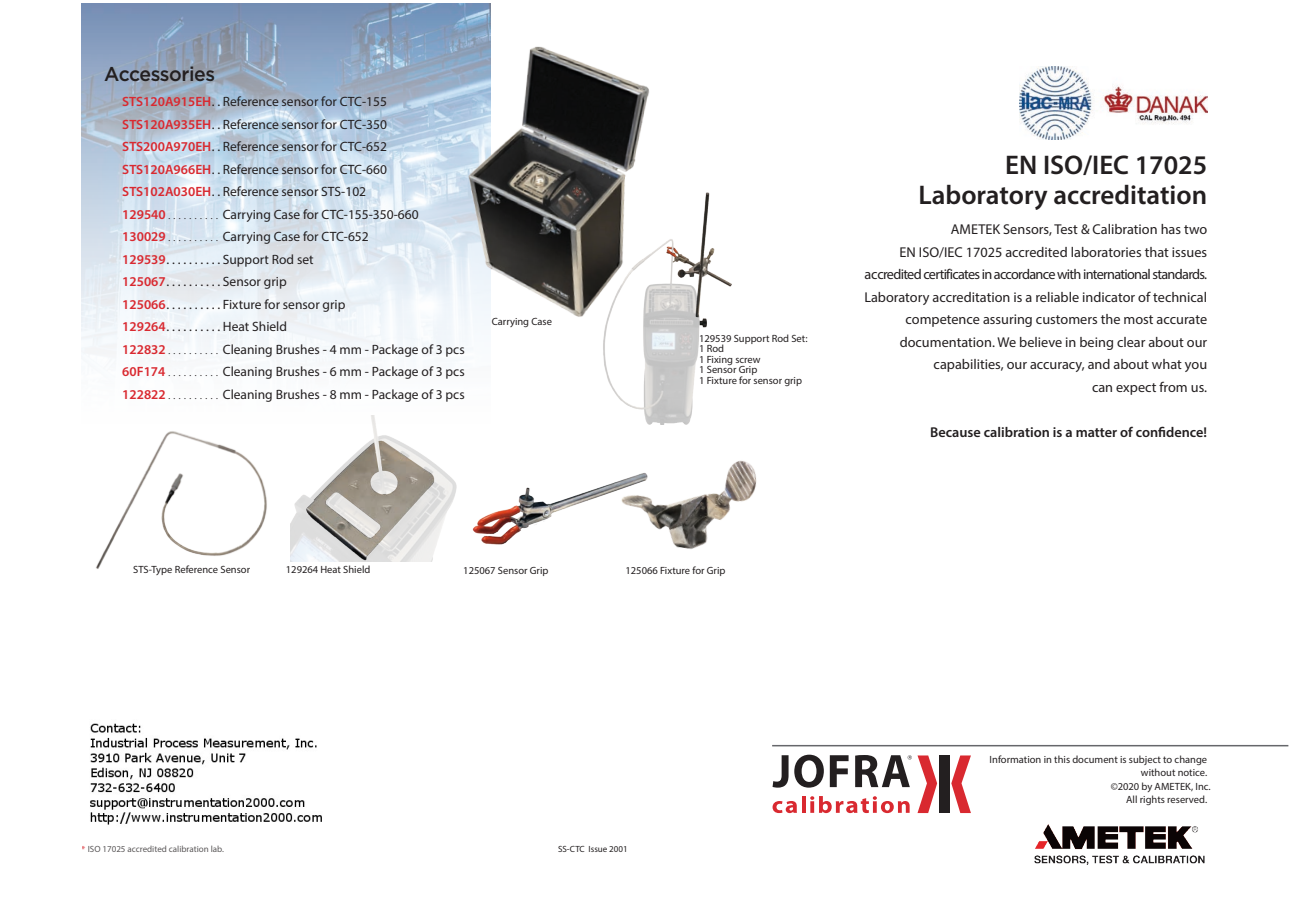
<style>
.page{position:relative;width:1289px;height:919px;background:#fff}
.page>*{position:absolute;margin:0;border:0;box-sizing:border-box;transform-origin:0 0}
.t1{font:600 27px/30px "Myriad Pro";color:#231f20;text-align:right}
.t2{font:500 19.95px "Gotham";letter-spacing:-.02em;color:#231f20}
.t3{font:14.25px/22.5px "Myriad Pro";color:#231f20;text-align:right}
.t4{font:600 14.25px "Myriad Pro";color:#231f20}
.t5{font:13.5px/22.5px "Myriad Pro";color:#231f20}
.t6{font:300 13.5px "Myriad Pro";color:#231f20}
.t7{font:10.5px/10.5px "Myriad Pro";color:#231f20}
.t8{font:9px "Myriad Pro";color:#231f20}
.s1{font-weight:600;color:#d92930}
.s2{font-weight:700;color:#d92930}
</style>
<div class="page">
<svg style="left:772px;top:755px;width:16px;height:32px"></svg>
<svg style="left:794px;top:754px;width:29px;height:33px"></svg>
<svg style="left:829px;top:755px;width:19px;height:32px"></svg>
<svg style="left:772px;top:801px;width:25px;height:12px"></svg>
<svg style="left:802px;top:796px;width:3px;height:16px"></svg>
<svg style="left:810px;top:796px;width:99px;height:17px"></svg>
<div style="left:939px;top:755px;width:10px;height:58px;background:#231f20"></div>
<svg style="left:917px;top:755px;width:20px;height:58px"></svg>
<svg style="left:951px;top:755px;width:19px;height:58px"></svg>
<svg style="left:855px;top:755px;width:56px;height:32px"></svg>
<hr style="left:772px;top:744px;width:516px;height:2px;background:#66676b">
<img style="left:82px;top:4px;width:408px;height:351px">
<img style="left:1034px;top:824px;width:171px;height:40px">
<img style="left:1019px;top:67px;width:188px;height:72px">
<img style="left:653px;top:460px;width:104px;height:89px">
<img style="left:486px;top:473px;width:167px;height:72px">
<img style="left:96px;top:431px;width:171px;height:138px">
<img style="left:447px;top:17px;width:202px;height:311px">
<img style="left:599px;top:189px;width:133px;height:236px">
<img style="left:290px;top:415px;width:196px;height:147px">
<img style="left:90px;top:723px;width:232px;height:102px">
<p class="t2" style="left:104px;top:60px;width:112px">Accessories</p>
<p class="t5" style="left:122px;top:90px;width:266px"><span class="s1">STS120A915EH</span>.. Reference sensor for CTC-155</p>
<p class="t5" style="left:122px;top:112px;width:266px"><span class="s1">STS120A935EH</span>.. Reference sensor for CTC-350<br><span class="s1">STS200A970EH</span>.. Reference sensor for CTC-652</p>
<p class="t5" style="left:122px;top:157px;width:266px"><span class="s1">STS120A966EH</span>.. Reference sensor for CTC-660</p>
<p class="t5" style="left:122px;top:180px;width:245px"><span class="s1">STS102A030EH</span>.. Reference sensor STS-102</p>
<p class="t6" style="left:122px;top:206px;width:47px"><span class="s1">129540</span>...........</p>
<p class="t5" style="left:223px;top:202px;width:197px">Carrying Case for CTC-155-350-660</p>
<p class="t6" style="left:122px;top:228px;width:47px"><span class="s1">130029</span>...........</p>
<p class="t5" style="left:223px;top:225px;width:147px">Carrying Case for CTC-652</p>
<p class="t5" style="left:122px;top:247px;width:48px"><span class="s1">129539</span>..........</p>
<p class="t5" style="left:223px;top:247px;width:92px">Support Rod set</p>
<p class="t5" style="left:122px;top:270px;width:48px"><span class="s1">125067</span>..........</p>
<p class="t5" style="left:223px;top:270px;width:65px">Sensor grip</p>
<p class="t5" style="left:122px;top:292px;width:48px"><span class="s1">125066</span>..........</p>
<p class="t5" style="left:223px;top:292px;width:124px">Fixture for sensor grip</p>
<p class="t5" style="left:122px;top:315px;width:48px"><span class="s1">129264</span>..........</p>
<p class="t5" style="left:223px;top:315px;width:66px">Heat Shield</p>
<p class="t6" style="left:122px;top:341px;width:47px"><span class="s1">122832</span>...........</p>
<p class="t5" style="left:223px;top:337px;width:243px">Cleaning Brushes - 4 mm - Package of 3 pcs</p>
<p class="t6" style="left:122px;top:363px;width:47px"><span class="s1">60F174</span>...........</p>
<p class="t5" style="left:223px;top:360px;width:243px">Cleaning Brushes - 6 mm - Package of 3 pcs</p>
<p class="t6" style="left:122px;top:386px;width:47px"><span class="s1">122822</span>...........</p>
<p class="t5" style="left:223px;top:382px;width:243px">Cleaning Brushes - 8 mm - Package of 3 pcs</p>
<p class="t7" style="left:492px;top:316px;width:62px">Carrying Case</p>
<p class="t7" style="left:699px;top:332px;width:110px">129539 Support Rod Set:<br>1 Rod<br>1 Fixing screw<br>1 Sensor Grip<br>1 Fixture for sensor grip</p>
<p class="t7" style="left:133px;top:564px;width:118px">STS-Type Reference Sensor</p>
<p class="t7" style="left:286px;top:564px;width:86px">129264 Heat Shield</p>
<p class="t7" style="left:463px;top:565px;width:87px">125067 Sensor Grip</p>
<p class="t7" style="left:625px;top:565px;width:101px">125066 Fixture for Grip</p>
<p class="t1" style="left:918px;top:149px;width:290px">EN ISO/IEC 17025<br>Laboratory accreditation</p>
<p class="t3" style="left:864px;top:218px;width:344px">AMETEK Sensors, Test &amp; Calibration has two<br>EN ISO/IEC 17025 accredited laboratories that issues accredited certificates in accordance with international standards.</p>
<p class="t3" style="left:864px;top:285px;width:344px">Laboratory accreditation is a reliable indicator of technical competence assuring customers the most accurate documentation. We believe in being clear about our capabilities, our accuracy, and about what you<br>can expect from us.</p>
<p class="t4" style="left:930px;top:423px;width:278px">Because calibration is a matter of confidence!</p>
<p class="t8" style="left:82px;top:843px;width:144px"><span class="s2">*</span> ISO 17025 accredited calibration lab.</p>
<p class="t8" style="left:558px;top:843px;width:71px">SS-CTC Issue 2001</p>
<p class="t7" style="left:989px;top:753px;width:219px">Information in this document is subject to change</p>
<p class="t7" style="left:1140px;top:767px;width:68px">without notice.</p>
<p class="t7" style="left:1110px;top:780px;width:101px">©2020 by AMETEK, Inc.</p>
<p class="t7" style="left:1126px;top:794px;width:82px">All rights reserved.</p>
</div>
